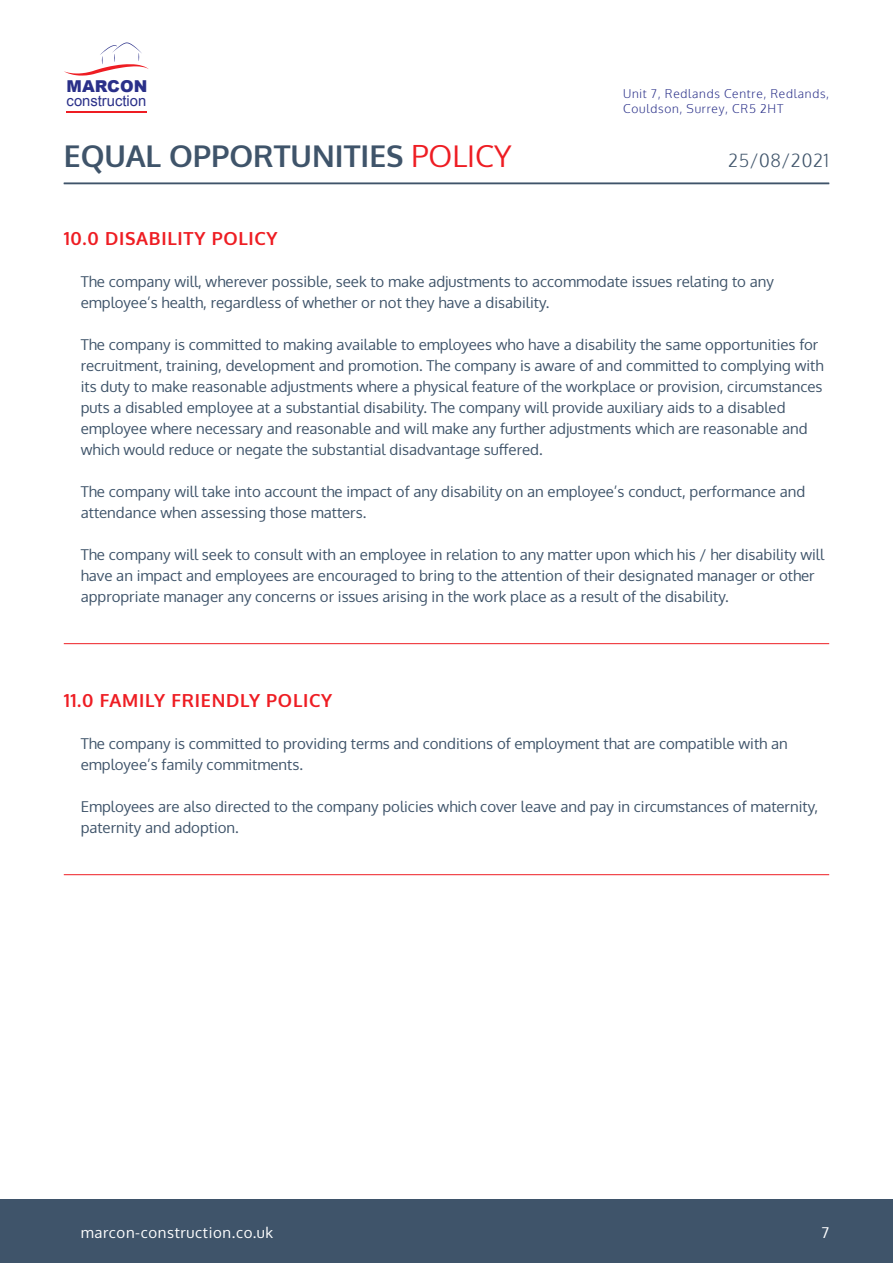
<style>
.page{position:relative;width:893px;height:1263px;background:#fff}
.page>*{position:absolute;margin:0;border:0;box-sizing:border-box;transform-origin:0 0}
.t1{font:700 30px "Oxygen";color:#3f546a}
.t2{font:700 18px "Oxygen";letter-spacing:.04em;color:#ee1d23}
.t3{font:300 18px "Oxygen";letter-spacing:.04em;color:#3f546a}
.t4{font:900 16.35px "Arial";color:#2a3089}
.t5{font:15px/21px "Oxygen";color:#3f546a}
.t6{font:15px "Oxygen";letter-spacing:.04em;color:#fff}
.t7{font:14.85px "Arial";color:#2a3089}
.t8{font:300 12px/15px "Oxygen";letter-spacing:.06em;color:#2a3089}
.s1{font-weight:400;color:#ee1d23}
</style>
<div class="page">
<hr style="left:67px;top:112px;width:80px;height:1px;background:#ee1d23">
<svg style="left:64px;top:42px;width:85px;height:34px"></svg>
<div style="left:0;top:1199px;width:893px;height:64px;background:#3f546a"></div>
<hr style="left:64px;top:183px;width:765px;height:1px;background:#3f546a">
<hr style="left:64px;top:643px;width:765px;height:1px;background:#ee1d23">
<hr style="left:64px;top:874px;width:765px;height:1px;background:#ee1d23">
<p class="t4" style="left:67px;top:74px;width:82px">MARCON</p>
<p class="t7" style="left:67px;top:91px;width:81px">construction</p>
<p class="t8" style="left:623px;top:86px;width:208px">Unit 7, Redlands Centre, Redlands,<br>Couldson, Surrey, CR5 2HT</p>
<p class="t1" style="left:64px;top:137px;width:449px">EQUAL OPPORTUNITIES <span class="s1">POLICY</span></p>
<p class="t3" style="left:728px;top:149px;width:103px">25/08/2021</p>
<p class="t2" style="left:64px;top:227px;width:215px">10.0 DISABILITY POLICY</p>
<p class="t5" style="left:81px;top:271px;width:695px">The company will, wherever possible, seek to make adjustments to accommodate issues relating to any employee’s health, regardless of whether or not they have a disability.</p>
<p class="t5" style="left:81px;top:334px;width:744px">The company is committed to making available to employees who have a disability the same opportunities for recruitment, training, development and promotion. The company is aware of and committed to complying with its duty to make reasonable adjustments where a physical feature of the workplace or provision, circumstances puts a disabled employee at a substantial disability. The company will provide auxiliary aids to a disabled employee where necessary and reasonable and will make any further adjustments which are reasonable and which would reduce or negate the substantial disadvantage suffered.</p>
<p class="t5" style="left:81px;top:481px;width:726px">The company will take into account the impact of any disability on an employee’s conduct, performance and attendance when assessing those matters.</p>
<p class="t5" style="left:81px;top:544px;width:745px">The company will seek to consult with an employee in relation to any matter upon which his / her disability will have an impact and employees are encouraged to bring to the attention of their designated manager or other appropriate manager any concerns or issues arising in the work place as a result of the disability.</p>
<p class="t2" style="left:64px;top:689px;width:270px">11.0 FAMILY FRIENDLY POLICY</p>
<p class="t5" style="left:81px;top:733px;width:708px">The company is committed to providing terms and conditions of employment that are compatible with an employee’s family commitments.</p>
<p class="t5" style="left:81px;top:796px;width:739px">Employees are also directed to the company policies which cover leave and pay in circumstances of maternity, paternity and adoption.</p>
<p class="t6" style="left:81px;top:1222px;width:194px">marcon-construction.co.uk</p>
<p class="t6" style="left:821px;top:1222px;width:9px">7</p>
</div>
